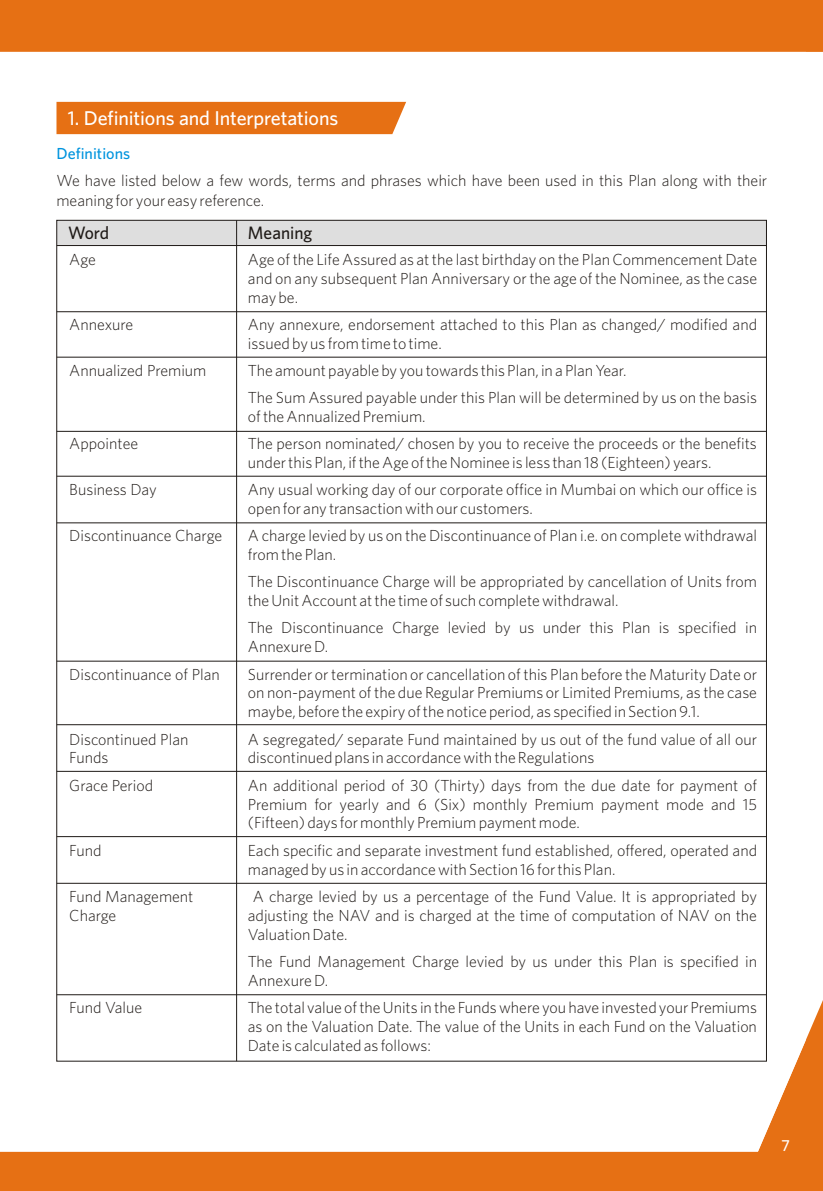
<style>
.page{position:relative;width:823px;height:1191px;background:#fff}
.page>*{position:absolute;margin:0;border:0;box-sizing:border-box;transform-origin:0 0}
.t1{font:700 20px "Whitney";letter-spacing:-.005em;color:#fff}
.t2{font:700 18px "Whitney";color:#1f1a17}
.t3{font:16px/19px "Whitney";color:#1f1a17}
.t4{font:700 16px "Whitney";color:#0094de}
.t5{font:500 16px "Whitney";color:#fff}
</style>
<div class="page">
<div style="left:0;top:0;width:822px;height:1191px;background:#e67014"></div>
<div style="left:805px;top:52px;width:17px;height:990px;background:#fff"></div>
<div style="left:0;top:52px;width:805px;height:1099px;background:#fff"></div>
<svg style="left:56px;top:102px;width:350px;height:32px"></svg>
<div style="left:57px;top:220px;width:709px;height:25px;background:#dedede"></div>
<hr style="left:57px;top:245px;width:709px;height:1px;background:#1f1a17">
<hr style="left:236px;top:220px;width:1px;height:841px;background:#1f1a17">
<hr style="left:57px;top:311px;width:709px;height:1px;background:#1f1a17">
<hr style="left:57px;top:357px;width:709px;height:1px;background:#1f1a17">
<hr style="left:57px;top:431px;width:709px;height:1px;background:#1f1a17">
<hr style="left:57px;top:476px;width:709px;height:1px;background:#1f1a17">
<hr style="left:57px;top:522px;width:709px;height:1px;background:#1f1a17">
<hr style="left:57px;top:661px;width:709px;height:1px;background:#1f1a17">
<hr style="left:57px;top:724px;width:709px;height:1px;background:#1f1a17">
<hr style="left:57px;top:771px;width:709px;height:1px;background:#1f1a17">
<hr style="left:57px;top:836px;width:709px;height:1px;background:#1f1a17">
<hr style="left:57px;top:883px;width:709px;height:1px;background:#1f1a17">
<hr style="left:57px;top:994px;width:709px;height:1px;background:#1f1a17">
<p class="t1" style="left:68px;top:111px;width:272px">1. Definitions and Interpretations</p>
<p class="t4" style="left:56px;top:148px;width:75px">Definitions</p>
<p class="t3" style="left:56px;top:172px;width:711px;line-height:19.8px">We have listed below a few words, terms and phrases which have been used in this Plan along with their meaning for your easy reference.</p>
<p class="t2" style="left:68px;top:226px;width:42px">Word</p>
<p class="t2" style="left:248px;top:226px;width:66px">Meaning</p>
<p class="t3" style="left:248px;top:251px;width:510px;text-align:justify">Age of the Life Assured as at the last birthday on the Plan Commencement Date and on any subsequent Plan Anniversary or the age of the Nominee, as the case may be.</p>
<p class="t3" style="left:248px;top:316px;width:510px">Any annexure, endorsement attached to this Plan as changed/ modified and issued by us from time to time.</p>
<p class="t3" style="left:248px;top:358px;width:510px;line-height:27px">The amount payable by you towards this Plan, in a Plan Year.<br>The Sum Assured payable under this Plan will be determined by us on the basis</p>
<p class="t3" style="left:248px;top:404px;width:510px;line-height:27px">of the Annualized Premium.<br>The person nominated/ chosen by you to receive the proceeds or the benefits</p>
<p class="t3" style="left:248px;top:450px;width:510px;line-height:27px">under this Plan, if the Age of the Nominee is less than 18 (Eighteen) years.<br>Any usual working day of our corporate office in Mumbai on which our office is</p>
<p class="t3" style="left:248px;top:496px;width:510px;line-height:27px">open for any transaction with our customers.<br>A charge levied by us on the Discontinuance of Plan i.e. on complete withdrawal</p>
<p class="t3" style="left:248px;top:542px;width:510px;line-height:27px">from the Plan.<br>The Discontinuance Charge will be appropriated by cancellation of Units from</p>
<p class="t3" style="left:248px;top:588px;width:510px;line-height:27px">the Unit Account at the time of such complete withdrawal.<br>The Discontinuance Charge levied by us under this Plan is specified in</p>
<p class="t3" style="left:248px;top:634px;width:510px;line-height:27px">Annexure D.<br>Surrender or termination or cancellation of this Plan before the Maturity Date or</p>
<p class="t3" style="left:248px;top:684px;width:510px">on non-payment of the due Regular Premiums or Limited Premiums, as the case maybe, before the expiry of the notice period, as specified in Section 9.1.</p>
<p class="t3" style="left:248px;top:730px;width:510px">A segregated/ separate Fund maintained by us out of the fund value of all our discontinued plans in accordance with the Regulations</p>
<p class="t3" style="left:248px;top:776px;width:510px;text-align:justify">An additional period of 30 (Thirty) days from the due date for payment of Premium for yearly and 6 (Six) monthly Premium payment mode and 15 (Fifteen) days for monthly Premium payment mode.</p>
<p class="t3" style="left:248px;top:841px;width:510px">Each specific and separate investment fund established, offered, operated and managed by us in accordance with Section 16 for this Plan.</p>
<p class="t3" style="left:248px;top:887px;width:510px;text-align:justify;text-indent:5px">A charge levied by us a percentage of the Fund Value. It is appropriated by adjusting the NAV and is charged at the time of computation of NAV on the Valuation Date.</p>
<p class="t3" style="left:248px;top:952px;width:510px">The Fund Management Charge levied by us under this Plan is specified in<br>Annexure D.</p>
<p class="t3" style="left:248px;top:998px;width:510px;text-align:justify">The total value of the Units in the Funds where you have invested your Premiums as on the Valuation Date. The value of the Units in each Fund on the Valuation Date is calculated as follows:</p>
<p class="t3" style="left:69px;top:251px;width:28px">Age</p>
<p class="t3" style="left:69px;top:316px;width:65px">Annexure</p>
<p class="t3" style="left:69px;top:362px;width:139px">Annualized Premium</p>
<p class="t3" style="left:69px;top:435px;width:70px">Appointee</p>
<p class="t3" style="left:69px;top:481px;width:89px">Business Day</p>
<p class="t3" style="left:69px;top:527px;width:154px">Discontinuance Charge</p>
<p class="t3" style="left:69px;top:666px;width:152px">Discontinuance of Plan</p>
<p class="t3" style="left:69px;top:730px;width:121px">Discontinued Plan<br>Funds</p>
<p class="t3" style="left:69px;top:776px;width:85px">Grace Period</p>
<p class="t3" style="left:69px;top:841px;width:34px">Fund</p>
<p class="t3" style="left:69px;top:887px;width:126px">Fund Management<br>Charge</p>
<p class="t3" style="left:69px;top:998px;width:74px">Fund Value</p>
<p class="t5" style="left:780px;top:1140px;width:10px">7</p>
</div>
